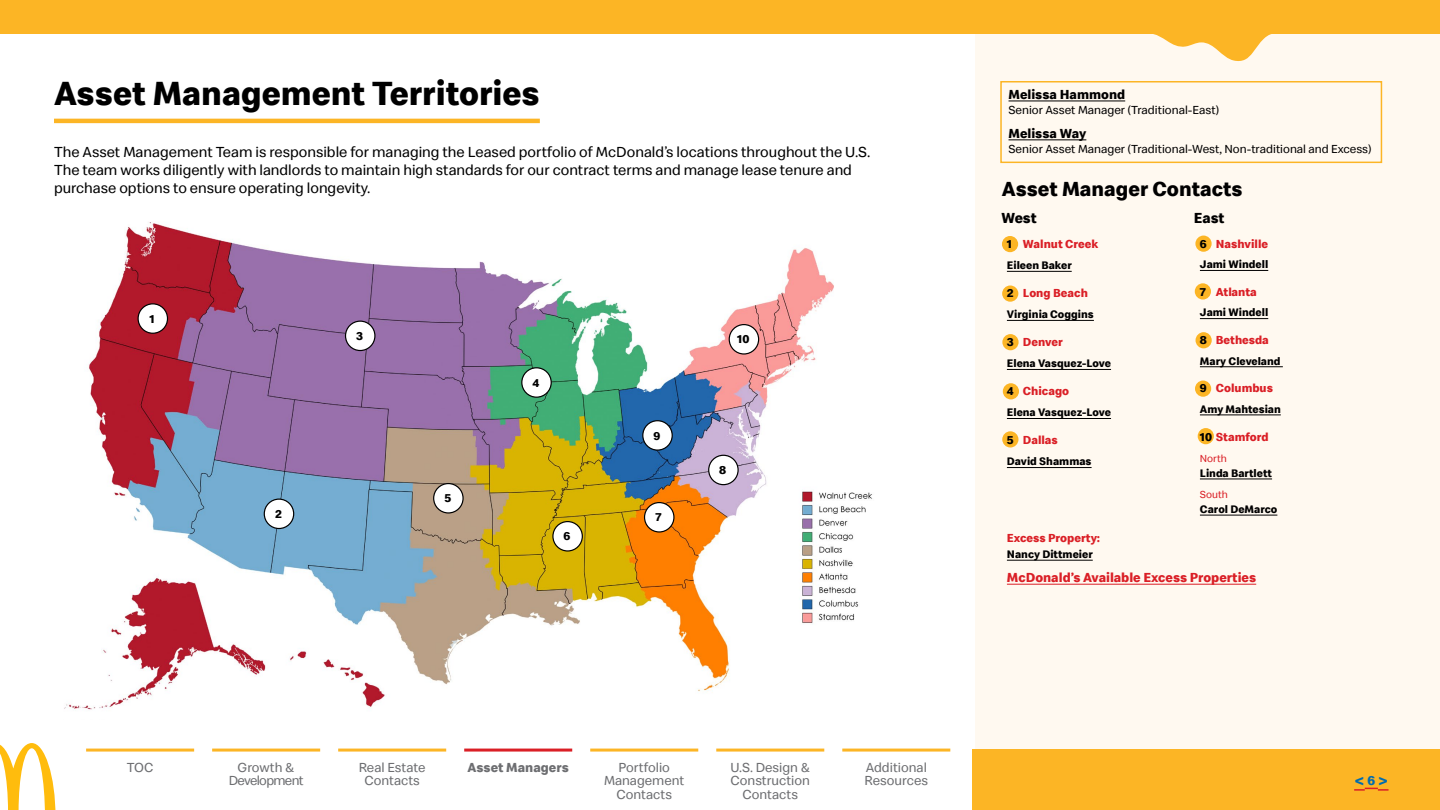
<style>
.page{position:relative;width:1440px;height:810px;background:#fff}
.page>*{position:absolute;margin:0;border:0;box-sizing:border-box;transform-origin:0 0}
.t1{font:700 34.5px "Speedee";color:#000}
.t2{font:700 21px "Speedee";color:#000}
.t3{font:700 18px "Speedee";color:#006caf}
.t4{font:15px/18px "Speedee";color:#000}
.t5{font:700 15px "Speedee";color:#000}
.t6{font:13.5px/13.5px "Speedee";color:#6d6e71;text-align:center}
.t7{font:700 13.5px "Speedee";color:#da1f26}
.t8{font:700 13.5px "Speedee";color:#000}
.t9{font:13.5px/13.5px "Speedee";letter-spacing:-.05em;color:#6d6e71;text-align:center}
.t10{font:700 13.5px "Speedee";color:#6d6e71}
.t11{font:700 12px "Speedee";color:#da1f26}
.t12{font:12px "Speedee";color:#000}
.t13{font:700 12px "Speedee";color:#000}
.t14{font:700 11.25px "Speedee";color:#000}
.t15{font:10.5px "Speedee";color:#da1f26}
.s1{color:#000}
.s2{font-size:13.5px}
</style>
<div class="page">
<svg style="left:0;top:743px;width:56px;height:67px"></svg>
<div style="left:975px;top:0;width:465px;height:810px;background:#fff9f0"></div>
<div style="left:972px;top:749px;width:468px;height:61px;background:#fcb525"></div>
<hr style="left:86px;top:749px;width:108px;height:3px;background:#fcb525">
<hr style="left:212px;top:749px;width:108px;height:3px;background:#fcb525">
<hr style="left:338px;top:749px;width:108px;height:3px;background:#fcb525">
<hr style="left:464px;top:749px;width:108px;height:3px;background:#da1f26">
<hr style="left:590px;top:749px;width:108px;height:3px;background:#fcb525">
<hr style="left:716px;top:749px;width:108px;height:3px;background:#fcb525">
<hr style="left:842px;top:749px;width:108px;height:3px;background:#fcb525">
<div style="left:1002px;top:236px;width:16px;height:16px;background:#fcb525;border-radius:50%"></div>
<div style="left:1002px;top:285px;width:16px;height:17px;background:#fcb525;border-radius:50%"></div>
<div style="left:1002px;top:334px;width:16px;height:16px;background:#fcb525;border-radius:50%"></div>
<div style="left:1003px;top:383px;width:16px;height:16px;background:#fcb525;border-radius:50%"></div>
<div style="left:1002px;top:431px;width:16px;height:17px;background:#fcb525;border-radius:50%"></div>
<div style="left:1195px;top:332px;width:16px;height:16px;background:#fcb525;border-radius:50%"></div>
<div style="left:1195px;top:381px;width:16px;height:16px;background:#fcb525;border-radius:50%"></div>
<div style="left:1197px;top:428px;width:17px;height:16px;background:#fcb525;border-radius:50%"></div>
<div style="left:1194px;top:283px;width:17px;height:17px;background:#fcb525;border-radius:50%"></div>
<div style="left:1195px;top:236px;width:16px;height:16px;background:#fcb525;border-radius:50%"></div>
<svg style="left:1354px;top:788px;width:34px;height:3px"></svg>
<svg style="left:1145px;top:33px;width:136px;height:28px"></svg>
<div style="left:0;top:0;width:1440px;height:33px;background:#fcb525"></div>
<hr style="left:54px;top:119px;width:486px;height:4px;background:#fcb525">
<hr style="left:1007px;top:271px;width:64px;height:1px;background:#000">
<hr style="left:1007px;top:320px;width:87px;height:1px;background:#000">
<hr style="left:1007px;top:369px;width:104px;height:1px;background:#000">
<hr style="left:1007px;top:418px;width:104px;height:1px;background:#000">
<hr style="left:1007px;top:467px;width:84px;height:1px;background:#000">
<hr style="left:1200px;top:270px;width:68px;height:1px;background:#000">
<hr style="left:1200px;top:318px;width:68px;height:1px;background:#000">
<hr style="left:1200px;top:366px;width:83px;height:1px;background:#000">
<hr style="left:1200px;top:415px;width:80px;height:1px;background:#000">
<hr style="left:1200px;top:479px;width:72px;height:1px;background:#000">
<hr style="left:1200px;top:515px;width:77px;height:1px;background:#000">
<img style="left:64px;top:222px;width:808px;height:488px">
<div style="left:729px;top:325px;width:29px;height:29px;background:#fff;border-radius:50%"></div>
<div style="left:728px;top:324px;width:31px;height:31px;border:1px solid #000;border-radius:50%"></div>
<div style="left:643px;top:421px;width:29px;height:29px;background:#fff;border-radius:50%"></div>
<div style="left:642px;top:420px;width:31px;height:31px;border:1px solid #000;border-radius:50%"></div>
<div style="left:709px;top:455px;width:29px;height:30px;background:#fff;border-radius:50%"></div>
<div style="left:708px;top:455px;width:31px;height:30px;border:1px solid #000;border-radius:50%"></div>
<div style="left:644px;top:503px;width:30px;height:29px;background:#fff;border-radius:50%"></div>
<div style="left:644px;top:502px;width:30px;height:31px;border:1px solid #000;border-radius:50%"></div>
<div style="left:553px;top:522px;width:29px;height:29px;background:#fff;border-radius:50%"></div>
<div style="left:552px;top:521px;width:31px;height:31px;border:1px solid #000;border-radius:50%"></div>
<div style="left:434px;top:484px;width:29px;height:29px;background:#fff;border-radius:50%"></div>
<div style="left:433px;top:483px;width:31px;height:31px;border:1px solid #000;border-radius:50%"></div>
<div style="left:522px;top:368px;width:29px;height:29px;background:#fff;border-radius:50%"></div>
<div style="left:521px;top:367px;width:31px;height:31px;border:1px solid #000;border-radius:50%"></div>
<div style="left:345px;top:321px;width:30px;height:30px;background:#fff;border-radius:50%"></div>
<div style="left:345px;top:321px;width:30px;height:30px;border:1px solid #000;border-radius:50%"></div>
<div style="left:264px;top:499px;width:30px;height:30px;background:#fff;border-radius:50%"></div>
<div style="left:264px;top:499px;width:30px;height:30px;border:1px solid #000;border-radius:50%"></div>
<div style="left:138px;top:304px;width:29px;height:29px;background:#fff;border-radius:50%"></div>
<div style="left:137px;top:303px;width:31px;height:31px;border:1px solid #000;border-radius:50%"></div>
<hr style="left:1008px;top:101px;width:117px;height:1px;background:#000">
<hr style="left:1008px;top:140px;width:78px;height:1px;background:#000">
<div style="left:1000px;top:81px;width:382px;height:82px;border:2px solid #fcb525"></div>
<hr style="left:1007px;top:560px;width:85px;height:1px;background:#000">
<hr style="left:1007px;top:584px;width:249px;height:1px;background:#da1f26">
<h1 class="t1" style="left:54px;top:72px;width:487px">Asset Management Territories</h1>
<p class="t4" style="left:54px;top:143px;width:818px">The Asset Management Team is responsible for managing the Leased portfolio of McDonald’s locations throughout the U.S.<br>The team works diligently with landlords to maintain high standards for our contract terms and manage lease tenure and purchase options to ensure operating longevity.</p>
<p class="t13" style="left:150px;top:311px;width:7px">1</p>
<p class="t13" style="left:275px;top:506px;width:8px">2</p>
<p class="t13" style="left:356px;top:328px;width:8px">3</p>
<p class="t13" style="left:444px;top:491px;width:8px">5</p>
<p class="t13" style="left:532px;top:375px;width:8px">4</p>
<p class="t13" style="left:563px;top:529px;width:8px">6</p>
<p class="t13" style="left:653px;top:428px;width:8px">9</p>
<p class="t13" style="left:655px;top:510px;width:8px">7</p>
<p class="t13" style="left:737px;top:332px;width:14px">10</p>
<p class="t13" style="left:719px;top:463px;width:9px">8</p>
<p class="t6" style="left:127px;top:761px;width:28px">TOC</p>
<p class="t9" style="left:229px;top:761px;width:76px">Growth &amp;<br>Development</p>
<p class="t6" style="left:359px;top:761px;width:68px">Real Estate<br>Contacts</p>
<p class="t10" style="left:468px;top:759px;width:103px">Asset Managers</p>
<p class="t6" style="left:604px;top:761px;width:82px">Portfolio<br>Management<br>Contacts</p>
<p class="t6" style="left:730px;top:761px;width:81px">U.S. Design &amp;<br>Construction<br>Contacts</p>
<p class="t6" style="left:864px;top:761px;width:65px;text-align:left">Additional<br>Resources</p>
<p class="t8" style="left:1008px;top:86px;width:118px">Melissa Hammond</p>
<p class="t12" style="left:1008px;top:103px;width:212px">Senior Asset Manager (Traditional-East)</p>
<p class="t8" style="left:1008px;top:125px;width:79px">Melissa Way</p>
<p class="t12" style="left:1008px;top:142px;width:365px">Senior Asset Manager (Traditional-West, Non-traditional and Excess)</p>
<h2 class="t2" style="left:1002px;top:175px;width:242px">Asset Manager Contacts</h2>
<p class="t5" style="left:1001px;top:208px;width:37px">West</p>
<p class="t5" style="left:1193px;top:208px;width:32px">East</p>
<p class="t11" style="left:1007px;top:236px;width:93px"><span class="s1">1</span> Walnut Creek</p>
<p class="t14" style="left:1007px;top:258px;width:66px">Eileen Baker</p>
<p class="t11" style="left:1007px;top:285px;width:82px"><span class="s1">2</span> Long Beach</p>
<p class="t14" style="left:1007px;top:307px;width:88px">Virginia Coggins</p>
<p class="t11" style="left:1007px;top:334px;width:57px"><span class="s1">3</span> Denver</p>
<p class="t14" style="left:1007px;top:356px;width:106px">Elena Vasquez-Love</p>
<p class="t11" style="left:1007px;top:383px;width:64px"><span class="s1">4</span> Chicago</p>
<p class="t14" style="left:1007px;top:405px;width:106px">Elena Vasquez-Love</p>
<p class="t11" style="left:1007px;top:433px;width:52px"><span class="s1">5</span> Dallas</p>
<p class="t14" style="left:1007px;top:454px;width:86px">David Shammas</p>
<p class="t11" style="left:1200px;top:236px;width:70px"><span class="s1">6</span> Nashville</p>
<p class="t14" style="left:1200px;top:257px;width:70px">Jami Windell</p>
<p class="t11" style="left:1200px;top:284px;width:58px"><span class="s1">7</span> Atlanta</p>
<p class="t14" style="left:1200px;top:305px;width:70px">Jami Windell</p>
<p class="t11" style="left:1200px;top:333px;width:70px"><span class="s1">8</span> Bethesda</p>
<p class="t14" style="left:1200px;top:354px;width:82px">Mary Cleveland</p>
<p class="t11" style="left:1200px;top:381px;width:75px"><span class="s1">9</span> Columbus</p>
<p class="t14" style="left:1200px;top:402px;width:82px">Amy Mahtesian</p>
<p class="t11" style="left:1200px;top:429px;width:70px"><span class="s1">10</span> Stamford</p>
<p class="t15" style="left:1200px;top:452px;width:29px">North</p>
<p class="t14" style="left:1200px;top:466px;width:74px">Linda Bartlett</p>
<p class="t15" style="left:1200px;top:488px;width:29px">South</p>
<p class="t14" style="left:1200px;top:502px;width:79px">Carol DeMarco</p>
<p class="t11" style="left:1007px;top:530px;width:94px">Excess Property:</p>
<p class="t14" style="left:1007px;top:547px;width:87px">Nancy Dittmeier</p>
<p class="t7" style="left:1007px;top:569px;width:251px">McDonald’s Available Excess Properties</p>
<p class="t3" style="left:1354px;top:769px;width:36px">&lt; <span class="s2">6</span> &gt;</p>
</div>
